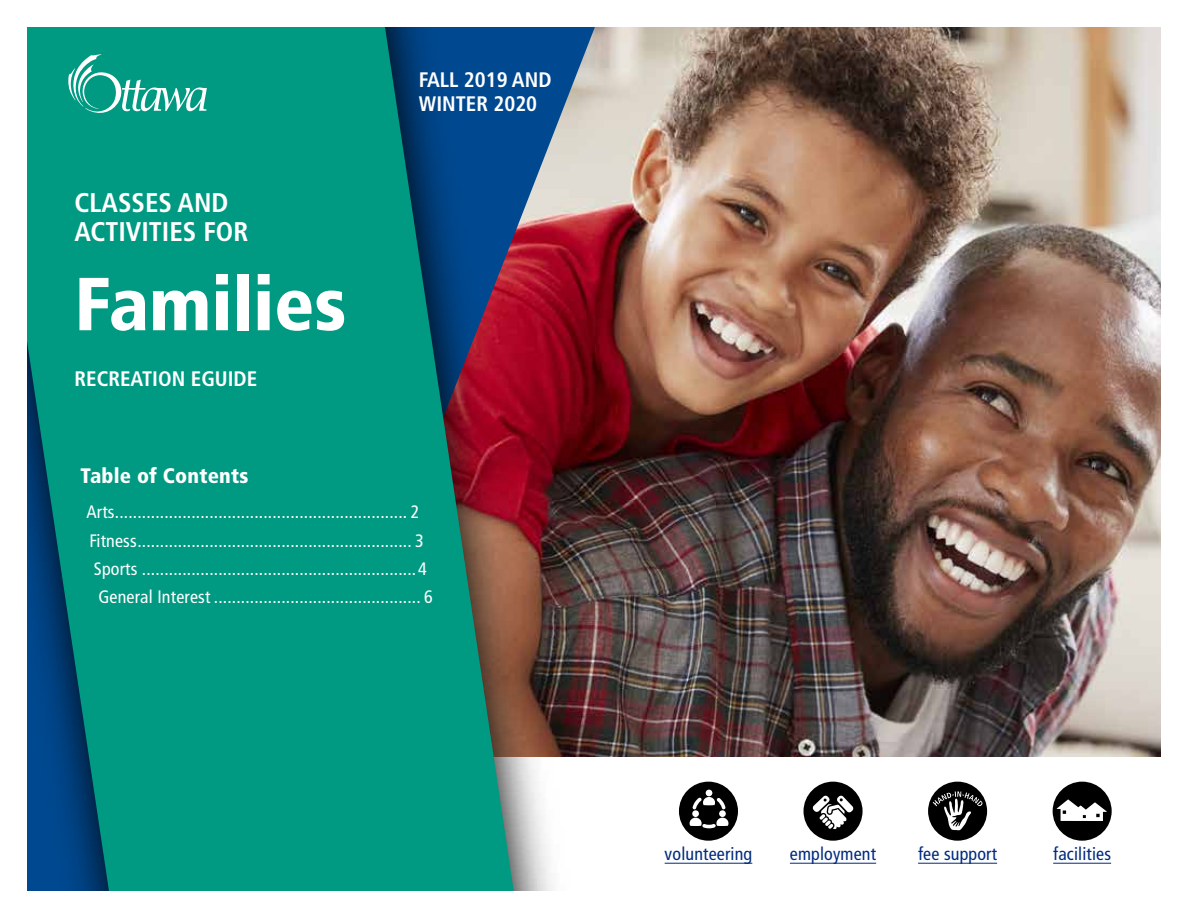
<style>
.page{position:relative;width:1188px;height:918px;background:#fff}
.page>*{position:absolute;margin:0;border:0;box-sizing:border-box;transform-origin:0 0}
.t1{font:900 condensed 75px "Frutiger";color:#fff}
.t2{font:700 condensed 27px/28.5px "Frutiger";color:#fff}
.t3{font:700 condensed 21px/24px "Frutiger";color:#fff}
.t4{font:900 condensed 21px "Frutiger";letter-spacing:.01em;color:#fff}
.t5{font:condensed 18px "Frutiger";letter-spacing:.01em;color:#fff}
.t6{font:condensed 18px "Frutiger LT Std";letter-spacing:.01em;color:#002b7f}
</style>
<div class="page">
<img style="left:595px;top:27px;width:566px;height:730px">
<div style="left:928px;top:782px;width:59px;height:59px;background:#000;border-radius:50%"></div>
<svg style="left:933px;top:791px;width:50px;height:39px"></svg>
<hr style="left:918px;top:863px;width:79px;height:1px;background:#002b7f">
<div style="left:1053px;top:782px;width:59px;height:59px;background:#000;border-radius:50%"></div>
<hr style="left:1053px;top:863px;width:58px;height:1px;background:#002b7f">
<svg style="left:1057px;top:799px;width:50px;height:22px"></svg>
<div style="left:679px;top:782px;width:59px;height:59px;background:#000;border-radius:50%"></div>
<hr style="left:665px;top:863px;width:87px;height:1px;background:#002b7f">
<svg style="left:690px;top:790px;width:38px;height:38px"></svg>
<div style="left:804px;top:782px;width:59px;height:59px;background:#000;border-radius:50%"></div>
<hr style="left:790px;top:863px;width:86px;height:1px;background:#002b7f">
<svg style="left:813px;top:795px;width:41px;height:34px"></svg>
<img style="left:514px;top:27px;width:74px;height:864px">
<svg style="left:27px;top:27px;width:487px;height:864px;background:#08877d"></svg>
<svg style="left:68px;top:54px;width:139px;height:62px;background:#2dac98"></svg>
<h2 class="t2" style="left:75px;top:189px;width:175px">CLASSES AND<br>ACTIVITIES FOR</h2>
<h1 class="t1" style="left:75px;top:259px;width:273px">Families</h1>
<p class="t3" style="left:75px;top:366px;width:184px">RECREATION EGUIDE</p>
<p class="t3" style="left:419px;top:68px;width:134px">FALL 2019 AND<br>WINTER 2020</p>
<p class="t4" style="left:80px;top:463px;width:170px">Table of Contents</p>
<p class="t5" style="left:86px;top:502px;width:334px">Arts................................................................. 2</p>
<p class="t5" style="left:89px;top:530px;width:336px">Fitness............................................................. 3</p>
<p class="t5" style="left:94px;top:558px;width:334px">Sports .............................................................4</p>
<p class="t5" style="left:98px;top:587px;width:336px">General Interest .............................................. 6</p>
<p class="t6" style="left:665px;top:843px;width:89px">volunteering</p>
<p class="t6" style="left:790px;top:843px;width:88px">employment</p>
<p class="t6" style="left:918px;top:843px;width:81px">fee support</p>
<p class="t6" style="left:1053px;top:843px;width:59px">facilities</p>
</div>
